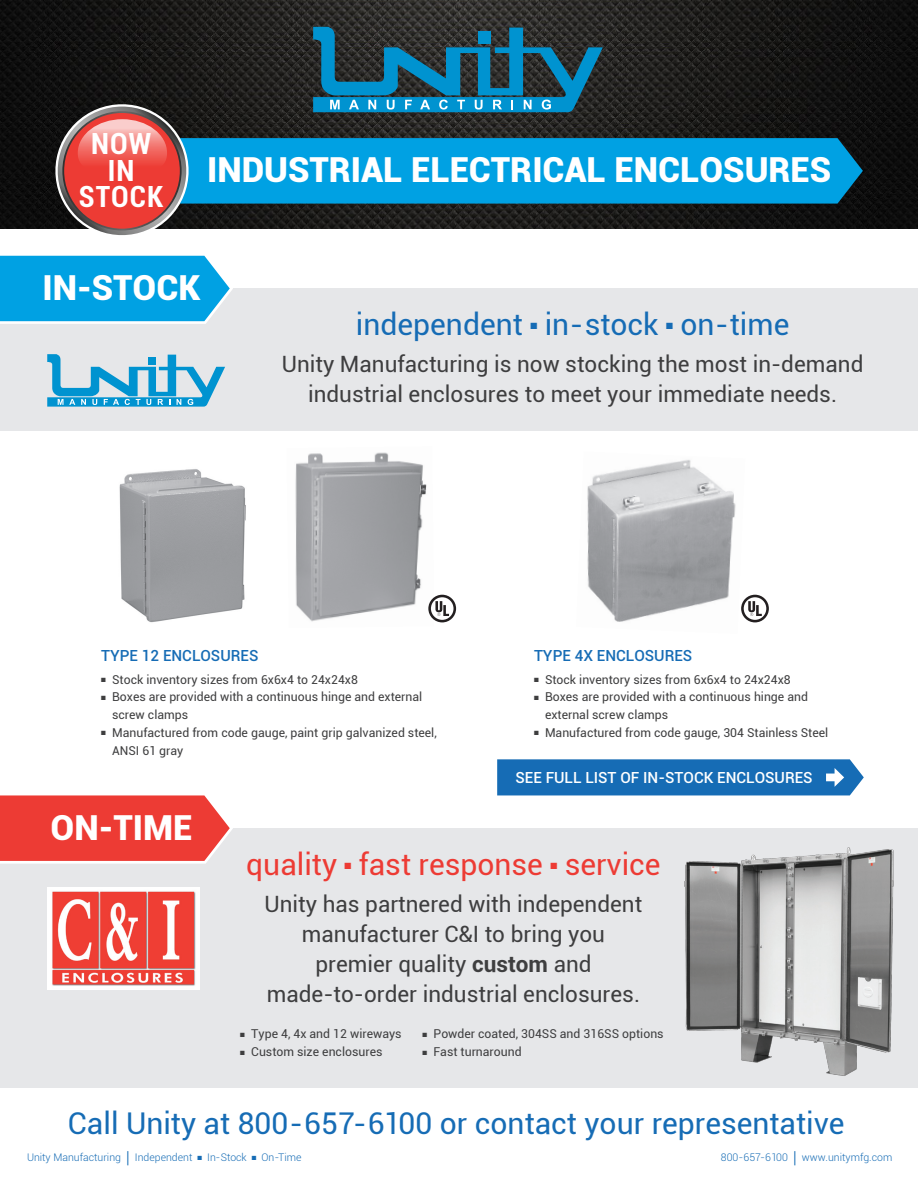
<style>
.page{position:relative;width:918px;height:1188px;background:#fff}
.page>*{position:absolute;margin:0;border:0;box-sizing:border-box;transform-origin:0 0}
.t1{font:900 34.5px "Roboto";color:#fff}
.t2{font:30px "Roboto";color:#166cb5}
.t3{font:30px "Roboto";color:#ed3b34}
.t4{font:700 condensed 29.25px/26.5px "Roboto";letter-spacing:.04em;color:#fff;text-align:center}
.t5{font:22.5px/30px "Roboto";color:#3e3e3f;text-align:center}
.t6{font:500 15.3px "Roboto";color:#166cb5}
.t7{font:500 15.3px "Roboto";color:#fff}
.t8{font:12.3px/17.7px "Roboto";color:#3e3e3f}
.t9{font:300 10.5px "Roboto";color:#166cb5}
.s1{font-weight:700}
.s2{font-size:16.5px}
</style>
<div class="page">
<img style="left:0;top:0;width:918px;height:229px">
<div style="left:0;top:288px;width:918px;height:142px;background:#e6e7e9"></div>
<div style="left:0;top:828px;width:918px;height:259px;background:#e6e7e9"></div>
<svg style="left:0;top:255px;width:233px;height:69px;background:#1cabe5"></svg>
<svg style="left:0;top:795px;width:233px;height:69px;background:#ee504a"></svg>
<img style="left:119px;top:469px;width:127px;height:154px">
<img style="left:295px;top:452px;width:132px;height:170px">
<img style="left:587px;top:459px;width:149px;height:163px">
<img style="left:684px;top:847px;width:210px;height:229px">
<div style="left:195px;top:138px;width:668px;height:66px;background:#00a1e3"></div>
<svg style="left:313px;top:27px;width:290px;height:85px;background:#1f5d76"></svg>
<svg style="left:47px;top:354px;width:178px;height:53px"></svg>
<div style="left:497px;top:759px;width:367px;height:36px;background:#166cb5"></div>
<img style="left:47px;top:887px;width:153px;height:103px">
<svg style="left:428px;top:595px;width:28px;height:27px"></svg>
<svg style="left:741px;top:595px;width:28px;height:27px"></svg>
<svg style="left:49px;top:98px;width:146px;height:137px;background:#a25452"></svg>
<h3 class="t4" style="left:79px;top:129px;width:86px">NOW<br>IN<br>STOCK</h3>
<h1 class="t1" style="left:207px;top:145px;width:626px">INDUSTRIAL ELECTRICAL ENCLOSURES</h1>
<h1 class="t1" style="left:42px;top:263px;width:160px">IN-STOCK</h1>
<h2 class="t2" style="left:356px;top:303px;width:435px">independent ■ in-stock ■ on-time</h2>
<h3 class="t5" style="left:282px;top:349px;width:583px">Unity Manufacturing is now stocking the most in-demand industrial enclosures to meet your immediate needs.</h3>
<p class="t6" style="left:101px;top:645px;width:159px">TYPE 12 ENCLOSURES</p>
<p class="t8" style="left:101px;top:670px;width:258px">■ Stock inventory sizes from 6x6x4 to 24x24x8</p>
<p class="t8" style="left:112px;top:688px;width:312px;text-indent:-11px">■ Boxes are provided with a continuous hinge and external screw clamps</p>
<p class="t8" style="left:112px;top:723px;width:326px;text-indent:-11px">■ Manufactured from code gauge, paint grip galvanized steel,<br>ANSI 61 gray</p>
<h1 class="t1" style="left:51px;top:803px;width:143px">ON-TIME</h1>
<p class="t6" style="left:534px;top:645px;width:160px">TYPE 4X ENCLOSURES</p>
<p class="t8" style="left:534px;top:670px;width:258px">■ Stock inventory sizes from 6x6x4 to 24x24x8</p>
<p class="t8" style="left:545px;top:688px;width:265px;text-indent:-11px">■ Boxes are provided with a continuous hinge and external screw clamps</p>
<p class="t8" style="left:534px;top:723px;width:296px">■ Manufactured from code gauge, 304 Stainless Steel</p>
<p class="t7" style="left:516px;top:767px;width:299px">SEE FULL LIST OF IN-STOCK ENCLOSURES</p>
<h2 class="t3" style="left:246px;top:843px;width:416px">quality ■ fast response ■ service</h2>
<h3 class="t5" style="left:265px;top:888px;width:379px">Unity has partnered with independent manufacturer C&amp;I to bring you premier quality <span class="s1">custom</span> and made-to-order industrial enclosures.</h3>
<p class="t8" style="left:240px;top:1025px;width:163px">■ Type 4, 4x and 12 wireways</p>
<p class="t8" style="left:240px;top:1042px;width:144px">■ Custom size enclosures</p>
<p class="t8" style="left:423px;top:1025px;width:243px">■ Powder coated, 304SS and 316SS options</p>
<p class="t8" style="left:423px;top:1042px;width:101px">■ Fast turnaround</p>
<h2 class="t2" style="left:68px;top:1102px;width:778px">Call Unity at 800-657-6100 or contact your representative</h2>
<p class="t9" style="left:27px;top:1150px;width:276px">Unity Manufacturing <span class="s2">|</span> Independent ■ In-Stock ■ On-Time</p>
<p class="t9" style="left:721px;top:1150px;width:173px">800-657-6100 <span class="s2">|</span> www.unitymfg.com</p>
</div>
